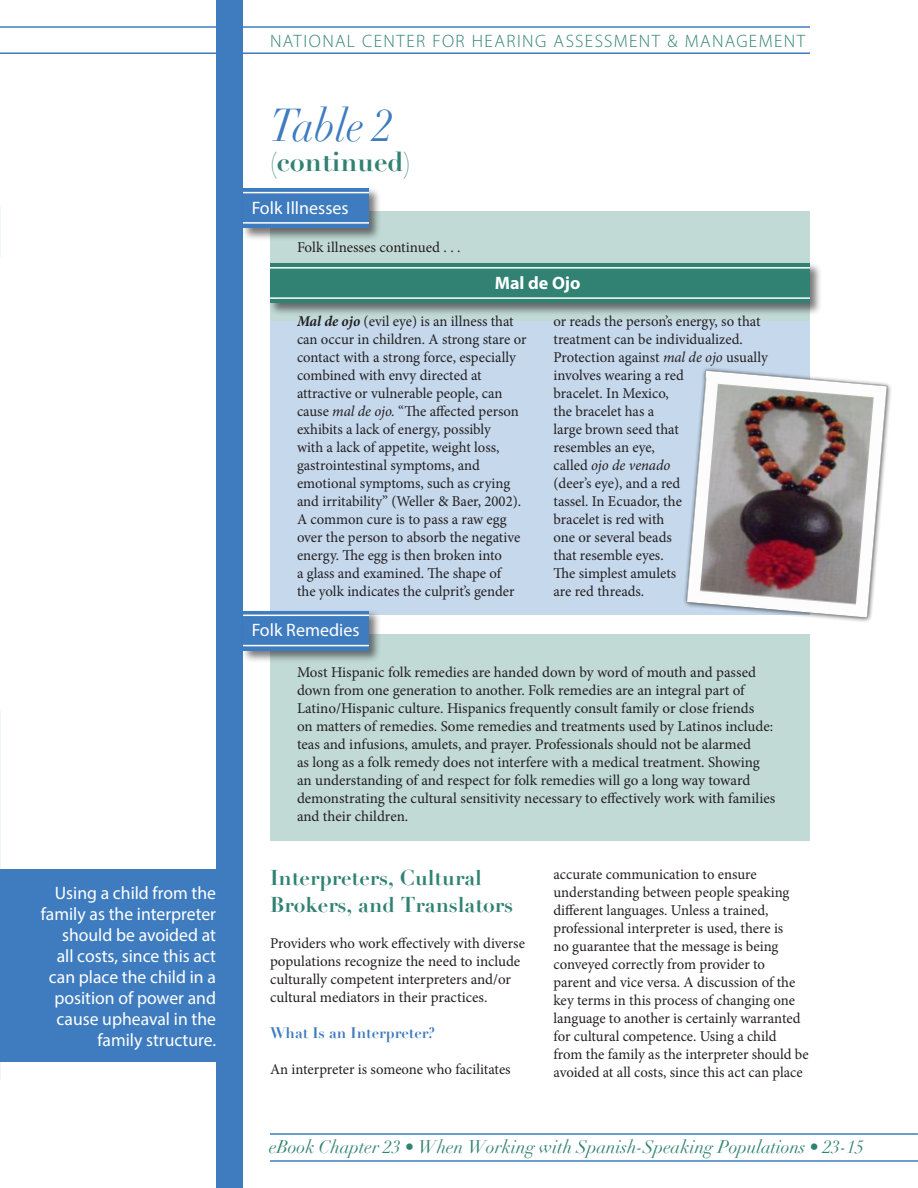
<style>
.page{position:relative;width:918px;height:1188px;background:#fff}
.page>*{position:absolute;margin:0;border:0;box-sizing:border-box;transform-origin:0 0}
.t1{font:italic 45px "Didot";color:#3e7cbf;scale:.9 1}
.t2{font:700 27px "Didot";color:#318273}
.Paragraph_Heading{font:700 21px/27px "Didot";color:#318273}
.Pull-Out_Text{font:18px/21px "Myriad Pro";color:#fff;text-align:right}
.t3{font:italic 18px "Didot";color:#318273}
.t4{font:300 18px "Myriad Pro";letter-spacing:.075em;color:#318273}
.t5{font:700 18px "Myriad Pro";color:#fff}
.Body_text{font:15px/18px "Minion Pro";color:#231f20}
.Paragraph_Heading_2{font:700 15px "Didot";color:#3e7cbf}
.s1{font-weight:700;font-style:italic}
.s2{font-style:italic}
</style>
<div class="page">
<hr style="left:0;top:26px;width:810px;height:2px;background:#3e7cbf">
<hr style="left:0;top:52px;width:810px;height:2px;background:#3e7cbf">
<hr style="left:270px;top:1133px;width:648px;height:2px;background:#3e7cbf">
<hr style="left:270px;top:1160px;width:648px;height:2px;background:#3e7cbf">
<div style="left:270px;top:211px;width:540px;height:111px;background:#c1dad5"></div>
<div style="left:270px;top:322px;width:540px;height:293px;background:#c5d8ec"></div>
<div style="left:216px;top:0;width:27px;height:1188px;background:#3e7cbf"></div>
<div style="left:241px;top:186px;width:140px;height:55px;background:#231f20;opacity:.6"></div>
<div style="left:243px;top:188px;width:125px;height:40px;background:#3e7cbf"></div>
<hr style="left:243px;top:192px;width:126px;height:1px;background:#fff">
<hr style="left:243px;top:222px;width:126px;height:2px;background:#fff">
<div style="left:268px;top:262px;width:555px;height:54px;background:#231f20;opacity:.6"></div>
<div style="left:270px;top:263px;width:540px;height:40px;background:#318273"></div>
<hr style="left:270px;top:267px;width:540px;height:2px;background:#fff">
<hr style="left:270px;top:297px;width:540px;height:2px;background:#fff">
<div style="left:270px;top:634px;width:540px;height:207px;background:#c1dad5"></div>
<div style="left:241px;top:609px;width:140px;height:55px;background:#231f20;opacity:.6"></div>
<div style="left:243px;top:611px;width:125px;height:40px;background:#3e7cbf"></div>
<hr style="left:243px;top:615px;width:126px;height:1px;background:#fff">
<hr style="left:243px;top:645px;width:126px;height:1px;background:#fff">
<div style="left:0;top:869px;width:223px;height:193px;background:#3e7cbf"></div>
<img style="left:684px;top:368px;width:207px;height:254px">
<p class="Pull-Out_Text" style="left:41px;top:882px;width:177px">Using a child from the family as the interpreter should be avoided at all costs, since this act can place the child in a position of power and cause upheaval in the family structure.</p>
<p class="t4" style="left:270px;top:31px;width:537px">NATIONAL CENTER FOR HEARING ASSESSMENT &amp; MANAGEMENT</p>
<p class="t1" style="left:270px;top:97px;width:138px">Table 2</p>
<p class="t2" style="left:270px;top:145px;width:142px">(continued)</p>
<p class="Pull-Out_Text" style="left:252px;top:197px;width:98px">Folk Illnesses</p>
<p class="Body_text" style="left:297px;top:238px;width:165px">Folk illnesses continued . . .</p>
<p class="t5" style="left:495px;top:271px;width:87px">Mal de Ojo</p>
<p class="Body_text" style="left:297px;top:312px;width:231px"><span class="s1">Mal de ojo</span> (evil eye) is an illness that can occur in children. A strong stare or contact with a strong force, especially combined with envy directed at attractive or vulnerable people, can cause <span class="s2">mal de ojo.</span> “The affected person exhibits a lack of energy, possibly<br>with a lack of appetite, weight loss, gastrointestinal symptoms, and emotional symptoms, such as crying and irritability” (Weller &amp; Baer, 2002).<br>A common cure is to pass a raw egg over the person to absorb the negative energy. The egg is then broken into<br>a glass and examined. The shape of<br>the yolk indicates the culprit’s gender</p>
<p class="Body_text" style="left:554px;top:312px;width:216px">or reads the person’s energy, so that treatment can be individualized.<br>Protection against <span class="s2">mal de ojo</span> usually involves wearing a red<br>bracelet. In Mexico,<br>the bracelet has a<br>large brown seed that<br>resembles an eye,<br>called <span class="s2">ojo de venado<br></span>(deer’s eye), and a red<br>tassel. In Ecuador, the<br>bracelet is red with<br>one or several beads<br>that resemble eyes.<br>The simplest amulets<br>are red threads.</p>
<p class="Pull-Out_Text" style="left:252px;top:620px;width:109px">Folk Remedies</p>
<p class="Body_text" style="left:297px;top:663px;width:480px">Most Hispanic folk remedies are handed down by word of mouth and passed down from one generation to another. Folk remedies are an integral part of Latino/Hispanic culture. Hispanics frequently consult family or close friends<br>on matters of remedies. Some remedies and treatments used by Latinos include: teas and infusions, amulets, and prayer. Professionals should not be alarmed<br>as long as a folk remedy does not interfere with a medical treatment. Showing an understanding of and respect for folk remedies will go a long way toward demonstrating the cultural sensitivity necessary to effectively work with families and their children.</p>
<p class="Paragraph_Heading" style="left:270px;top:864px;width:245px">Interpreters, Cultural<br>Brokers, and Translators</p>
<p class="Body_text" style="left:270px;top:934px;width:256px">Providers who work effectively with diverse populations recognize the need to include culturally competent interpreters and/or cultural mediators in their practices.</p>
<p class="Paragraph_Heading_2" style="left:270px;top:1023px;width:167px">What Is an Interpreter?</p>
<p class="Body_text" style="left:270px;top:1060px;width:242px">An interpreter is someone who facilitates</p>
<p class="Body_text" style="left:554px;top:865px;width:257px">accurate communication to ensure understanding between people speaking different languages. Unless a trained, professional interpreter is used, there is<br>no guarantee that the message is being conveyed correctly from provider to<br>parent and vice versa. A discussion of the key terms in this process of changing one language to another is certainly warranted for cultural competence. Using a child from the family as the interpreter should be avoided at all costs, since this act can place</p>
<p class="t3" style="left:269px;top:1136px;width:596px">eBook Chapter 23 • When Working with Spanish-Speaking Populations • 23-15</p>
</div>
